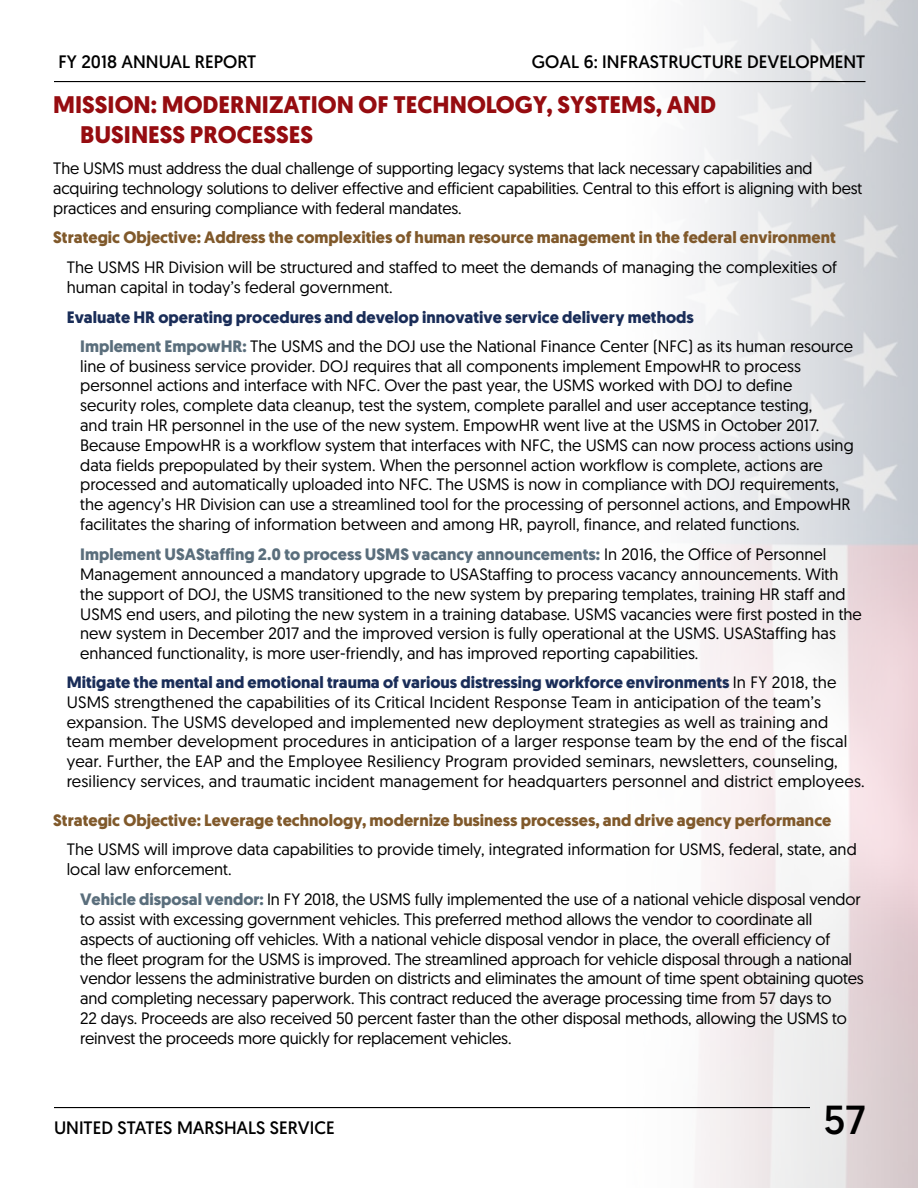
<style>
.page{position:relative;width:918px;height:1188px;background:#fff}
.page>*{position:absolute;margin:0;border:0;box-sizing:border-box;transform-origin:0 0}
.t1{font:40.5px "Geomanist";color:#000}
.MISSION_header{font:700 24px/29.7px "Geomanist";color:#960c10}
.t2{font:18px "Geomanist";color:#000}
.StratObj_bodyCopy_in{font:16.5px/19.8px "Geomanist";color:#000}
.bodyCopy_blockstyle{font:16.5px/19.8px "Geomanist";letter-spacing:-.01em;color:#000}
.StrategicObjective{font:700 16.5px "Geomanist";color:#80592b}
.StratObj_bodyCopy_in-2{font:700 16.5px "Geomanist";color:#1a2d58}
.s1{font-weight:700;color:#5a6e7c}
.s2{font-weight:700;color:#1a2d58}
</style>
<div class="page">
<img style="left:542px;top:0;width:376px;height:1188px">
<hr style="left:54px;top:81px;width:812px;height:1px;background:#000">
<hr style="left:54px;top:1107px;width:756px;height:1px;background:#000">
<p class="t2" style="left:58px;top:50px;width:199px">FY 2018 ANNUAL REPORT</p>
<p class="t2" style="left:532px;top:50px;width:335px">GOAL 6: INFRASTRUCTURE DEVELOPMENT</p>
<p class="MISSION_header" style="left:80px;top:90px;width:637px;text-indent:-27px">MISSION: MODERNIZATION OF TECHNOLOGY, SYSTEMS, AND<br>BUSINESS PROCESSES</p>
<p class="bodyCopy_blockstyle" style="left:53px;top:158px;width:810px">The USMS must address the dual challenge of supporting legacy systems that lack necessary capabilities and acquiring technology solutions to deliver effective and efficient capabilities. Central to this effort is aligning with best practices and ensuring compliance with federal mandates.</p>
<p class="StrategicObjective" style="left:53px;top:226px;width:784px">Strategic Objective: Address the complexities of human resource management in the federal environment</p>
<p class="StratObj_bodyCopy_in" style="left:67px;top:257px;width:772px">The USMS HR Division will be structured and staffed to meet the demands of managing the complexities of human capital in today’s federal government.</p>
<p class="StratObj_bodyCopy_in-2" style="left:67px;top:306px;width:629px">Evaluate HR operating procedures and develop innovative service delivery methods</p>
<p class="StratObj_bodyCopy_in" style="left:80px;top:336px;width:775px"><span class="s1">Implement EmpowHR:</span> The USMS and the DOJ use the National Finance Center (NFC) as its human resource line of business service provider. DOJ requires that all components implement EmpowHR to process personnel actions and interface with NFC. Over the past year, the USMS worked with DOJ to define<br>security roles, complete data cleanup, test the system, complete parallel and user acceptance testing,<br>and train HR personnel in the use of the new system. EmpowHR went live at the USMS in October 2017.<br>Because EmpowHR is a workflow system that interfaces with NFC, the USMS can now process actions using data fields prepopulated by their system. When the personnel action workflow is complete, actions are processed and automatically uploaded into NFC. The USMS is now in compliance with DOJ requirements, the agency’s HR Division can use a streamlined tool for the processing of personnel actions, and EmpowHR facilitates the sharing of information between and among HR, payroll, finance, and related functions.</p>
<p class="StratObj_bodyCopy_in" style="left:80px;top:544px;width:783px"><span class="s1">Implement USAStaffing 2.0 to process USMS vacancy announcements:</span> In 2016, the Office of Personnel Management announced a mandatory upgrade to USAStaffing to process vacancy announcements. With the support of DOJ, the USMS transitioned to the new system by preparing templates, training HR staff and USMS end users, and piloting the new system in a training database. USMS vacancies were first posted in the new system in December 2017 and the improved version is fully operational at the USMS. USAStaffing has enhanced functionality, is more user-friendly, and has improved reporting capabilities.</p>
<p class="StratObj_bodyCopy_in" style="left:67px;top:672px;width:800px"><span class="s2">Mitigate the mental and emotional trauma of various distressing workforce environments</span> In FY 2018, the USMS strengthened the capabilities of its Critical Incident Response Team in anticipation of the team’s expansion. The USMS developed and implemented new deployment strategies as well as training and team member development procedures in anticipation of a larger response team by the end of the fiscal year. Further, the EAP and the Employee Resiliency Program provided seminars, newsletters, counseling, resiliency services, and traumatic incident management for headquarters personnel and district employees.</p>
<p class="StrategicObjective" style="left:53px;top:810px;width:780px">Strategic Objective: Leverage technology, modernize business processes, and drive agency performance</p>
<p class="StratObj_bodyCopy_in" style="left:67px;top:839px;width:792px">The USMS will improve data capabilities to provide timely, integrated information for USMS, federal, state, and local law enforcement.</p>
<p class="StratObj_bodyCopy_in" style="left:80px;top:889px;width:785px"><span class="s1">Vehicle disposal vendor:</span> In FY 2018, the USMS fully implemented the use of a national vehicle disposal vendor to assist with excessing government vehicles. This preferred method allows the vendor to coordinate all aspects of auctioning off vehicles. With a national vehicle disposal vendor in place, the overall efficiency of<br>the fleet program for the USMS is improved. The streamlined approach for vehicle disposal through a national vendor lessens the administrative burden on districts and eliminates the amount of time spent obtaining quotes and completing necessary paperwork. This contract reduced the average processing time from 57 days to<br>22 days. Proceeds are also received 50 percent faster than the other disposal methods, allowing the USMS to reinvest the proceeds more quickly for replacement vehicles.</p>
<p class="t2" style="left:54px;top:1116px;width:282px">UNITED STATES MARSHALS SERVICE</p>
<h1 class="t1" style="left:824px;top:1094px;width:43px">57</h1>
</div>
